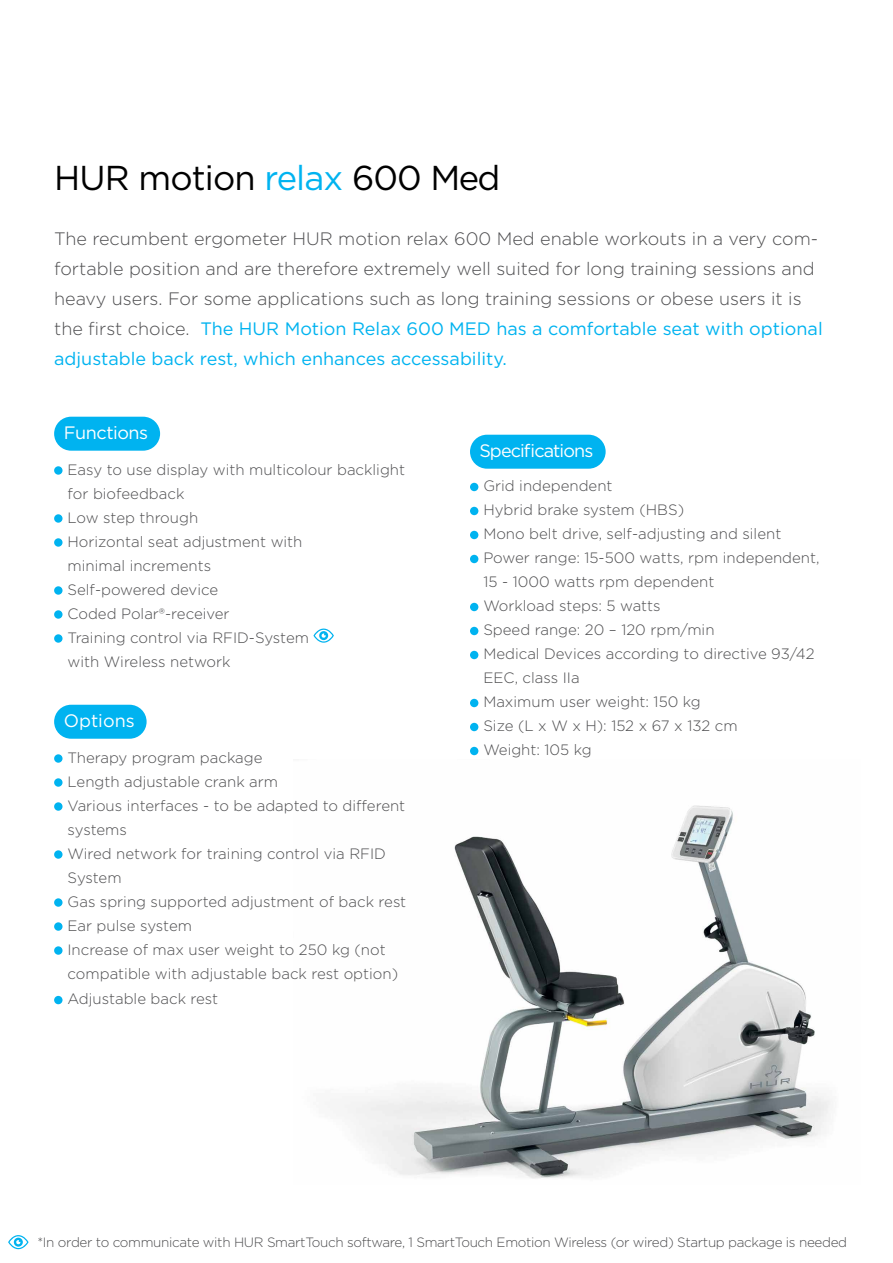
<style>
.page{position:relative;width:893px;height:1263px;background:#fff}
.page>*{position:absolute;margin:0;border:0;box-sizing:border-box;transform-origin:0 0}
.t1{font:34.5px "Gotham";letter-spacing:-.025em;color:#000}
.t2{font:300 18px/30px "Gotham";color:#4d4d4f}
.t3{font:18px "Gotham";letter-spacing:-.05em;color:#fff}
.t4{font:18px "Gotham";letter-spacing:-.025em;color:#fff}
.t5{font:18px "Gotham";color:#fff}
.t6{font:300 15px/24px "Gotham";color:#4d4d4f}
.t7{font:300 13.5px "Gotham";letter-spacing:-.025em;color:#4d4d4f}
.s1{color:#00b3f0}
.s2{font-weight:400;color:#00b3f0}
</style>
<div class="page">
<img style="left:344px;top:805px;width:487px;height:374px">
<div style="left:54px;top:417px;width:106px;height:34px;background:#00b3f0;border-radius:17px"></div>
<div style="left:54px;top:466px;width:9px;height:9px;background:#00b3f0;border-radius:50%"></div>
<div style="left:54px;top:514px;width:9px;height:9px;background:#00b3f0;border-radius:50%"></div>
<div style="left:54px;top:538px;width:9px;height:9px;background:#00b3f0;border-radius:50%"></div>
<div style="left:54px;top:586px;width:9px;height:9px;background:#00b3f0;border-radius:50%"></div>
<div style="left:54px;top:610px;width:9px;height:9px;background:#00b3f0;border-radius:50%"></div>
<div style="left:54px;top:634px;width:9px;height:9px;background:#00b3f0;border-radius:50%"></div>
<svg style="left:314px;top:628px;width:20px;height:15px"></svg>
<div style="left:54px;top:705px;width:93px;height:34px;background:#00b3f0;border-radius:17px"></div>
<div style="left:54px;top:754px;width:9px;height:9px;background:#00b3f0;border-radius:50%"></div>
<div style="left:54px;top:778px;width:9px;height:9px;background:#00b3f0;border-radius:50%"></div>
<div style="left:54px;top:802px;width:9px;height:9px;background:#00b3f0;border-radius:50%"></div>
<div style="left:54px;top:850px;width:9px;height:9px;background:#00b3f0;border-radius:50%"></div>
<div style="left:54px;top:898px;width:9px;height:9px;background:#00b3f0;border-radius:50%"></div>
<div style="left:54px;top:922px;width:9px;height:9px;background:#00b3f0;border-radius:50%"></div>
<div style="left:54px;top:946px;width:9px;height:9px;background:#00b3f0;border-radius:50%"></div>
<div style="left:54px;top:996px;width:9px;height:8px;background:#00b3f0;border-radius:50%"></div>
<div style="left:470px;top:435px;width:136px;height:34px;background:#00b3f0;border-radius:17px"></div>
<div style="left:470px;top:483px;width:8px;height:8px;background:#00b3f0;border-radius:50%"></div>
<div style="left:470px;top:507px;width:8px;height:8px;background:#00b3f0;border-radius:50%"></div>
<div style="left:470px;top:531px;width:8px;height:8px;background:#00b3f0;border-radius:50%"></div>
<div style="left:470px;top:555px;width:8px;height:8px;background:#00b3f0;border-radius:50%"></div>
<div style="left:470px;top:603px;width:8px;height:8px;background:#00b3f0;border-radius:50%"></div>
<div style="left:470px;top:627px;width:8px;height:8px;background:#00b3f0;border-radius:50%"></div>
<div style="left:470px;top:651px;width:8px;height:8px;background:#00b3f0;border-radius:50%"></div>
<div style="left:470px;top:699px;width:8px;height:8px;background:#00b3f0;border-radius:50%"></div>
<div style="left:470px;top:723px;width:8px;height:8px;background:#00b3f0;border-radius:50%"></div>
<div style="left:470px;top:747px;width:8px;height:8px;background:#00b3f0;border-radius:50%"></div>
<svg style="left:8px;top:1235px;width:20px;height:15px"></svg>
<h1 class="t1" style="left:54px;top:155px;width:448px">HUR motion <span class="s1">relax</span> 600 Med</h1>
<p class="t2" style="left:54px;top:223px;width:770px">The recumbent ergometer HUR motion relax 600 Med enable workouts in a very com&shy;fortable position and are therefore extremely well suited for long training sessions and heavy users. For some applications such as long training sessions or obese users it is the first choice. <span class="s2">The HUR Motion Relax 600 MED has a comfortable seat with optional adjustable back rest, which enhances accessability.</span></p>
<p class="t4" style="left:64px;top:421px;width:86px">Functions</p>
<p class="t6" style="left:67px;top:457px;width:339px">Easy to use display with multicolour backlight for biofeedback<br>Low step through<br>Horizontal seat adjustment with<br>minimal increments<br>Self-powered device<br>Coded Polar®-receiver<br>Training control via RFID-System<br>with Wireless network</p>
<p class="t5" style="left:64px;top:709px;width:72px">Options</p>
<p class="t6" style="left:67px;top:745px;width:340px">Therapy program package<br>Length adjustable crank arm<br>Various interfaces - to be adapted to different systems<br>Wired network for training control via RFID<br>System<br>Gas spring supported adjustment of back rest<br>Ear pulse system<br>Increase of max user weight to 250 kg (not compatible with adjustable back rest option)</p>
<p class="t6" style="left:67px;top:986px;width:152px">Adjustable back rest</p>
<p class="t3" style="left:479px;top:439px;width:115px">Specifications</p>
<p class="t6" style="left:483px;top:473px;width:338px">Grid independent<br>Hybrid brake system (HBS)<br>Mono belt drive, self-adjusting and silent<br>Power range: 15-500 watts, rpm independent,<br>15 - 1000 watts rpm dependent<br>Workload steps: 5 watts<br>Speed range: 20 – 120 rpm/min<br>Medical Devices according to directive 93/42<br>EEC, class IIa<br>Maximum user weight: 150 kg<br>Size (L x W x H): 152 x 67 x 132 cm<br>Weight: 105 kg</p>
<p class="t7" style="left:37px;top:1233px;width:811px">*In order to communicate with HUR SmartTouch software, 1 SmartTouch Emotion Wireless (or wired) Startup package is needed</p>
</div>
